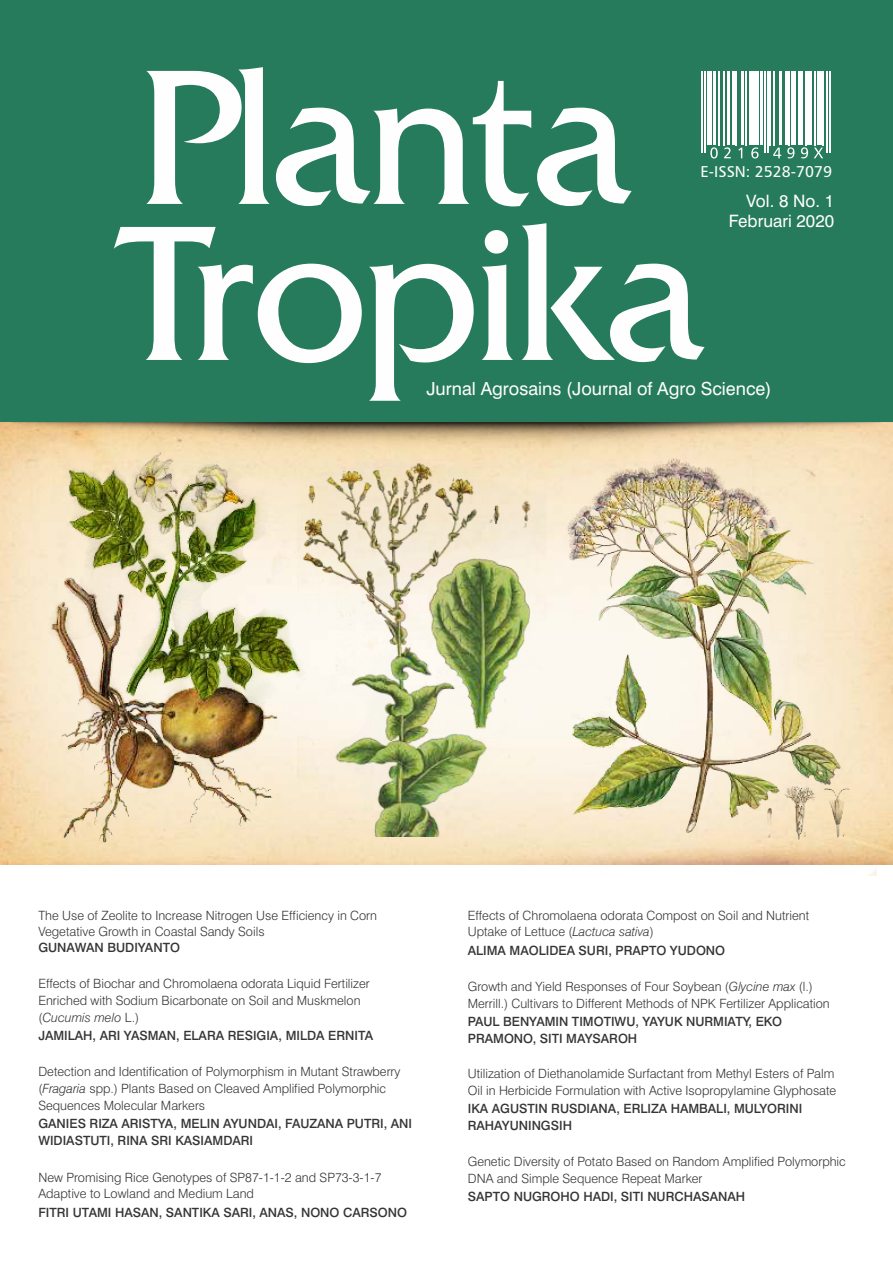
<style>
.page{position:relative;width:893px;height:1276px;background:#fff}
.page>*{position:absolute;margin:0;border:0;box-sizing:border-box;transform-origin:0 0}
.t1{font:196.2px/156px "Friz Quadrata IT Cby BT";letter-spacing:-.03em;color:#fefefe}
.t2{font:18px "Swiss 721 BT";color:#fefefe}
.t3{font:17.1px/19.8px "Swiss 721 BT";color:#fefefe;text-align:right}
.t4{font:15.6px "Humanist 777 BT Roman B";color:#fefefe}
.t5{font:300 12.75px/16.8px "Swiss 721 BT";color:#373435}
.t6{font:500 12.75px/16.8px "Swiss 721 BT";color:#373435}
.s1{font-style:italic}
</style>
<div class="page">
<img style="left:0;top:450px;width:893px;height:414px">
<div style="left:0;top:0;width:893px;height:422px;background:#267b5c"></div>
<hr style="left:707px;top:71px;width:4px;height:73px;background:#fefefe">
<hr style="left:749px;top:71px;width:4px;height:73px;background:#fefefe">
<hr style="left:755px;top:71px;width:4px;height:73px;background:#fefefe">
<hr style="left:791px;top:71px;width:4px;height:73px;background:#fefefe">
<hr style="left:798px;top:71px;width:4px;height:73px;background:#fefefe">
<hr style="left:808px;top:71px;width:4px;height:73px;background:#fefefe">
<hr style="left:817px;top:71px;width:4px;height:73px;background:#fefefe">
<hr style="left:728px;top:71px;width:2px;height:73px;background:#fefefe">
<hr style="left:741px;top:71px;width:3px;height:73px;background:#fefefe">
<hr style="left:760px;top:71px;width:3px;height:73px;background:#fefefe">
<hr style="left:713px;top:71px;width:2px;height:73px;background:#fefefe">
<hr style="left:732px;top:71px;width:2px;height:73px;background:#fefefe">
<hr style="left:779px;top:71px;width:3px;height:73px;background:#fefefe">
<hr style="left:785px;top:71px;width:2px;height:73px;background:#fefefe">
<hr style="left:829px;top:71px;width:2px;height:81px;background:#fefefe">
<hr style="left:827px;top:71px;width:1px;height:81px;background:#fefefe">
<hr style="left:767px;top:71px;width:1px;height:81px;background:#fefefe">
<hr style="left:764px;top:71px;width:2px;height:81px;background:#fefefe">
<hr style="left:704px;top:71px;width:2px;height:81px;background:#fefefe">
<hr style="left:702px;top:71px;width:1px;height:81px;background:#fefefe">
<hr style="left:814px;top:71px;width:2px;height:75px;background:#fefefe">
<hr style="left:718px;top:71px;width:1px;height:75px;background:#fefefe">
<hr style="left:723px;top:71px;width:2px;height:75px;background:#fefefe">
<hr style="left:736px;top:71px;width:1px;height:75px;background:#fefefe">
<hr style="left:745px;top:71px;width:2px;height:75px;background:#fefefe">
<hr style="left:770px;top:71px;width:1px;height:75px;background:#fefefe">
<hr style="left:774px;top:71px;width:1px;height:75px;background:#fefefe">
<hr style="left:789px;top:71px;width:1px;height:75px;background:#fefefe">
<hr style="left:823px;top:71px;width:1px;height:75px;background:#fefefe">
<hr style="left:805px;top:71px;width:1px;height:75px;background:#fefefe">
<svg style="left:710px;top:147px;width:113px;height:11px"></svg>
<img style="left:0;top:422px;width:893px;height:28px">
<img style="left:24px;top:434px;width:296px;height:431px">
<img style="left:542px;top:422px;width:334px;height:453px">
<img style="left:297px;top:462px;width:250px;height:374px">
<h1 class="t1" style="left:111px;top:75px;width:597px">Planta<br>Tropika</h1>
<p class="t4" style="left:701px;top:165px;width:133px">E-ISSN: 2528-7079</p>
<h3 class="t3" style="left:729px;top:192px;width:107px">Vol. 8 No. 1<br>Februari 2020</h3>
<h2 class="t2" style="left:426px;top:381px;width:346px">Jurnal Agrosains (Journal of Agro Science)</h2>
<p class="t5" style="left:38px;top:908px;width:340px">The Use of Zeolite to Increase Nitrogen Use Efficiency in Corn<br>Vegetative Growth in Coastal Sandy Soils</p>
<p class="t6" style="left:38px;top:940px;width:143px">GUNAWAN BUDIYANTO</p>
<p class="t5" style="left:38px;top:976px;width:333px">Effects of Biochar and Chromolaena odorata Liquid Fertilizer<br>Enriched with Sodium Bicarbonate on Soil and Muskmelon (<span class="s1">Cucumis melo</span> L.)</p>
<p class="t6" style="left:38px;top:1028px;width:336px">JAMILAH, ARI YASMAN, ELARA RESIGIA, MILDA ERNITA</p>
<p class="t5" style="left:38px;top:1064px;width:364px">Detection and Identification of Polymorphism in Mutant Strawberry (<span class="s1">Fragaria</span> spp.) Plants Based on Cleaved Amplified Polymorphic<br>Sequences Molecular Markers</p>
<p class="t6" style="left:38px;top:1116px;width:375px">GANIES RIZA ARISTYA, MELIN AYUNDAI, FAUZANA PUTRI, ANI<br>WIDIASTUTI, RINA SRI KASIAMDARI</p>
<p class="t5" style="left:38px;top:1169px;width:345px">New Promising Rice Genotypes of SP87-1-1-2 and SP73-3-1-7<br>Adaptive to Lowland and Medium Land</p>
<p class="t6" style="left:38px;top:1205px;width:370px">FITRI UTAMI HASAN, SANTIKA SARI, ANAS, NONO CARSONO</p>
<p class="t5" style="left:468px;top:908px;width:343px">Effects of Chromolaena odorata Compost on Soil and Nutrient<br>Uptake of Lettuce (<span class="s1">Lactuca sativa</span>)</p>
<p class="t6" style="left:468px;top:943px;width:259px">ALIMA MAOLIDEA SURI, PRAPTO YUDONO</p>
<p class="t5" style="left:468px;top:979px;width:364px">Growth and Yield Responses of Four Soybean (<span class="s1">Glycine max</span> (l.)<br>Merrill.) Cultivars to Different Methods of NPK Fertilizer Application</p>
<p class="t6" style="left:468px;top:1014px;width:316px">PAUL BENYAMIN TIMOTIWU, YAYUK NURMIATY, EKO<br>PRAMONO, SITI MAYSAROH</p>
<p class="t5" style="left:468px;top:1066px;width:370px">Utilization of Diethanolamide Surfactant from Methyl Esters of Palm<br>Oil in Herbicide Formulation with Active Isopropylamine Glyphosate</p>
<p class="t6" style="left:468px;top:1101px;width:336px">IKA AGUSTIN RUSDIANA, ERLIZA HAMBALI, MULYORINI<br>RAHAYUNINGSIH</p>
<p class="t5" style="left:468px;top:1154px;width:380px">Genetic Diversity of Potato Based on Random Amplified Polymorphic<br>DNA and Simple Sequence Repeat Marker</p>
<p class="t6" style="left:468px;top:1189px;width:279px">SAPTO NUGROHO HADI, SITI NURCHASANAH</p>
</div>
